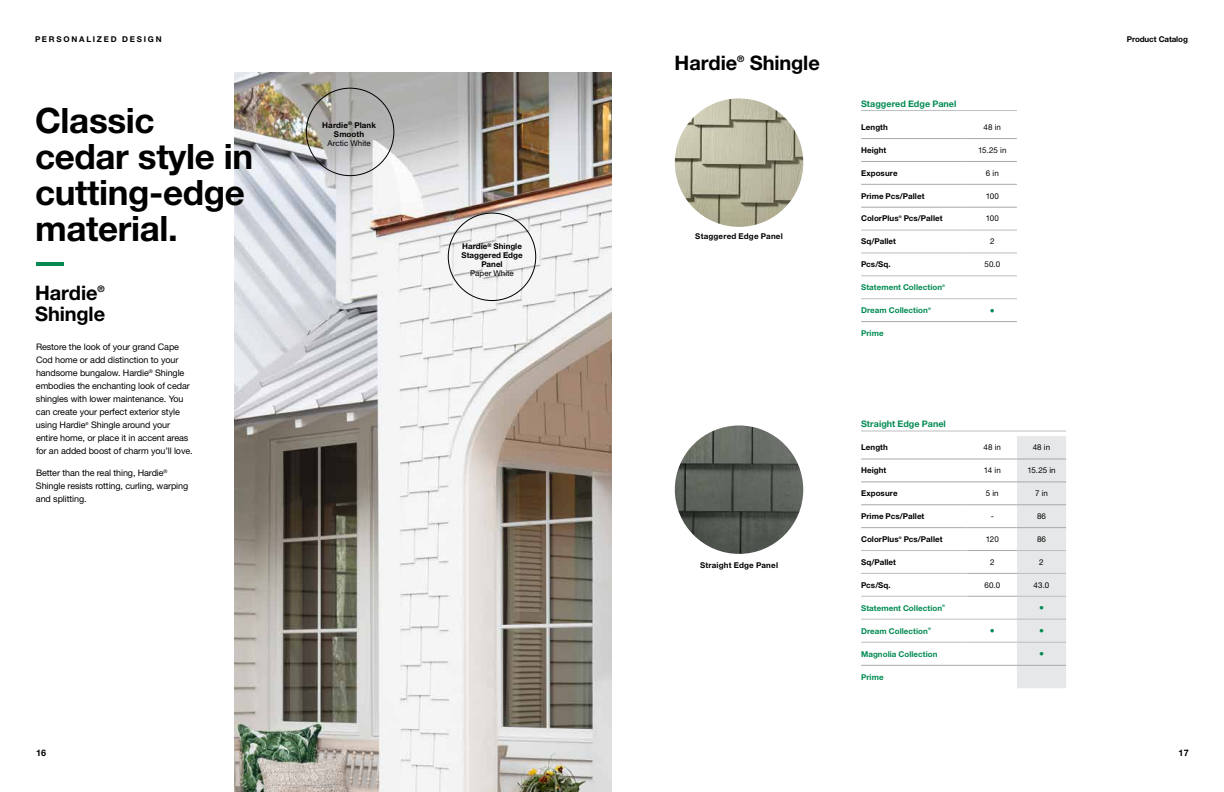
<style>
.page{position:relative;width:1224px;height:792px;background:#fff}
.page>*{position:absolute;margin:0;border:0;box-sizing:border-box;transform-origin:0 0}
.t1{font:700 35px/36px "Helvetica Neue LT Pro";letter-spacing:-.01em;color:#000}
.t2{font:700 20px "Helvetica Neue LT Pro";letter-spacing:-.005em;color:#000}
.t3{font:9px/13px "Helvetica Neue LT Pro";letter-spacing:-.01em;color:#000}
.t4{font:700 9px "Helvetica Neue LT Pro";letter-spacing:.005em;color:#008a52}
.t5{font:700 9px "Helvetica Neue LT Pro";color:#000}
.t6{font:700 8px/9px "Helvetica Neue LT Pro";letter-spacing:.01em;color:#000;text-align:center}
.t7{font:700 8px "Helvetica Neue LT Pro";letter-spacing:.005em;color:#008a52}
.t8{font:8px "Helvetica Neue LT Pro";letter-spacing:.005em;color:#000}
.t9{font:700 8px "Helvetica Neue LT Pro";letter-spacing:.22em;color:#000}
.t10{font:700 8px "Helvetica Neue LT Pro";letter-spacing:-.01em;color:#000}
.t11{font:700 3.6px "Helvetica Neue LT Pro";color:#008a52}
.t12{font:700 3.6px "Helvetica Neue LT Pro";color:#000}
</style>
<div class="page">
<img style="left:234px;top:72px;width:378px;height:720px">
<hr style="left:36px;top:262px;width:28px;height:4px;background:#008a52">
<hr style="left:861px;top:110px;width:107px;height:1px;background:#bcbec0">
<hr style="left:968px;top:110px;width:49px;height:1px;background:#bcbec0">
<hr style="left:861px;top:276px;width:107px;height:1px;background:#bcbec0">
<hr style="left:968px;top:276px;width:49px;height:1px;background:#bcbec0">
<hr style="left:861px;top:299px;width:107px;height:1px;background:#bcbec0">
<hr style="left:968px;top:299px;width:49px;height:1px;background:#bcbec0">
<hr style="left:861px;top:138px;width:107px;height:1px;background:#a7a9ac">
<hr style="left:968px;top:138px;width:49px;height:1px;background:#a7a9ac">
<hr style="left:861px;top:161px;width:107px;height:1px;background:#a7a9ac">
<hr style="left:968px;top:161px;width:49px;height:1px;background:#a7a9ac">
<hr style="left:861px;top:184px;width:107px;height:1px;background:#a7a9ac">
<hr style="left:968px;top:184px;width:49px;height:1px;background:#a7a9ac">
<hr style="left:861px;top:207px;width:107px;height:1px;background:#a7a9ac">
<hr style="left:968px;top:207px;width:49px;height:1px;background:#a7a9ac">
<hr style="left:861px;top:321px;width:107px;height:1px;background:#a7a9ac">
<hr style="left:968px;top:321px;width:49px;height:1px;background:#a7a9ac">
<hr style="left:861px;top:230px;width:107px;height:1px;background:#bcbec0">
<hr style="left:968px;top:230px;width:49px;height:1px;background:#bcbec0">
<hr style="left:861px;top:253px;width:107px;height:1px;background:#bcbec0">
<hr style="left:968px;top:253px;width:49px;height:1px;background:#bcbec0">
<img style="left:675px;top:98px;width:128px;height:129px;border-radius:64px">
<img style="left:675px;top:425px;width:128px;height:129px;border-radius:64px">
<hr style="left:861px;top:431px;width:107px;height:1px;background:#bcbec0">
<hr style="left:968px;top:431px;width:49px;height:1px;background:#bcbec0">
<hr style="left:1017px;top:431px;width:49px;height:1px;background:#bcbec0">
<hr style="left:861px;top:596px;width:107px;height:1px;background:#bcbec0">
<hr style="left:861px;top:619px;width:107px;height:1px;background:#bcbec0">
<hr style="left:861px;top:642px;width:107px;height:1px;background:#bcbec0">
<hr style="left:861px;top:459px;width:107px;height:1px;background:#a7a9ac">
<hr style="left:861px;top:482px;width:107px;height:1px;background:#a7a9ac">
<hr style="left:861px;top:505px;width:107px;height:1px;background:#a7a9ac">
<hr style="left:861px;top:527px;width:107px;height:1px;background:#a7a9ac">
<hr style="left:861px;top:665px;width:107px;height:1px;background:#a7a9ac">
<hr style="left:861px;top:550px;width:107px;height:1px;background:#bcbec0">
<hr style="left:861px;top:573px;width:107px;height:1px;background:#bcbec0">
<svg style="left:968px;top:436px;width:98px;height:252px"></svg>
<p class="t9" style="left:35px;top:34px;width:128px">PERSONALIZED DESIGN</p>
<h1 class="t1" style="left:35px;top:102px;width:220px">Classic cedar style in cutting-edge material.</h1>
<h2 class="t2" style="left:35px;top:281px;width:64px">Hardie</h2>
<p class="t5" style="left:98px;top:283px;width:9px">®</p>
<h2 class="t2" style="left:35px;top:302px;width:72px">Shingle</h2>
<p class="t3" style="left:36px;top:341px;width:158px">Restore the look of your grand Cape Cod home or add distinction to your handsome bungalow. Hardie<sup>®</sup> Shingle embodies the enchanting look of cedar shingles with lower maintenance. You can create your perfect exterior style using Hardie<sup>®</sup> Shingle around your entire home, or place it in accent areas for an added boost of charm you’ll love.</p>
<p class="t3" style="left:36px;top:467px;width:154px">Better than the real thing, Hardie<sup>®<br></sup>Shingle resists rotting, curling, warping and splitting.</p>
<p class="t6" style="left:322px;top:120px;width:55px">Hardie<sup>®</sup> Plank<br>Smooth</p>
<p class="t8" style="left:327px;top:138px;width:45px">Arctic White</p>
<p class="t6" style="left:461px;top:241px;width:63px">Hardie<sup>®</sup> Shingle<br>Staggered Edge<br>Panel</p>
<p class="t8" style="left:470px;top:268px;width:45px">Paper White</p>
<h2 class="t2" style="left:675px;top:50px;width:64px">Hardie</h2>
<p class="t5" style="left:737px;top:53px;width:9px">®</p>
<h2 class="t2" style="left:750px;top:50px;width:72px">Shingle</h2>
<p class="t6" style="left:695px;top:231px;width:89px">Staggered Edge Panel</p>
<p class="t6" style="left:700px;top:560px;width:80px">Straight Edge Panel</p>
<p class="t4" style="left:861px;top:98px;width:97px">Staggered Edge Panel</p>
<p class="t6" style="left:861px;top:122px;width:28px">Length</p>
<p class="t8" style="left:984px;top:122px;width:19px">48 in</p>
<p class="t6" style="left:861px;top:145px;width:27px">Height</p>
<p class="t8" style="left:978px;top:145px;width:30px">15.25 in</p>
<p class="t6" style="left:861px;top:168px;width:38px">Exposure</p>
<p class="t8" style="left:986px;top:168px;width:14px">6 in</p>
<p class="t6" style="left:861px;top:191px;width:65px">Prime Pcs/Pallet</p>
<p class="t8" style="left:986px;top:191px;width:15px">100</p>
<p class="t6" style="left:861px;top:214px;width:39px">ColorPlus</p>
<p class="t12" style="left:899px;top:215px;width:4px">®</p>
<p class="t6" style="left:904px;top:214px;width:40px">Pcs/Pallet</p>
<p class="t8" style="left:986px;top:214px;width:15px">100</p>
<p class="t6" style="left:861px;top:237px;width:36px">Sq/Pallet</p>
<p class="t8" style="left:990px;top:237px;width:6px">2</p>
<p class="t6" style="left:861px;top:260px;width:31px">Pcs/Sq.</p>
<p class="t8" style="left:984px;top:259px;width:17px">50.0</p>
<p class="t7" style="left:861px;top:282px;width:83px">Statement Collection</p>
<p class="t11" style="left:942px;top:283px;width:4px">®</p>
<p class="t7" style="left:861px;top:305px;width:68px">Dream Collection</p>
<p class="t11" style="left:928px;top:306px;width:4px">®</p>
<p class="t7" style="left:861px;top:328px;width:24px">Prime</p>
<p class="t4" style="left:861px;top:419px;width:86px">Straight Edge Panel</p>
<p class="t6" style="left:861px;top:443px;width:28px">Length</p>
<p class="t8" style="left:984px;top:443px;width:19px">48 in</p>
<p class="t8" style="left:1033px;top:443px;width:19px">48 in</p>
<p class="t6" style="left:861px;top:466px;width:27px">Height</p>
<p class="t8" style="left:984px;top:466px;width:18px">14 in</p>
<p class="t8" style="left:1027px;top:466px;width:30px">15.25 in</p>
<p class="t6" style="left:861px;top:489px;width:38px">Exposure</p>
<p class="t8" style="left:986px;top:488px;width:14px">5 in</p>
<p class="t8" style="left:1035px;top:488px;width:14px">7 in</p>
<p class="t6" style="left:861px;top:512px;width:65px">Prime Pcs/Pallet</p>
<p class="t8" style="left:991px;top:511px;width:5px">-</p>
<p class="t8" style="left:1037px;top:511px;width:11px">86</p>
<p class="t6" style="left:861px;top:534px;width:39px">ColorPlus</p>
<p class="t12" style="left:899px;top:535px;width:4px">®</p>
<p class="t6" style="left:904px;top:534px;width:40px">Pcs/Pallet</p>
<p class="t8" style="left:986px;top:534px;width:14px">120</p>
<p class="t8" style="left:1037px;top:534px;width:11px">86</p>
<p class="t6" style="left:861px;top:557px;width:36px">Sq/Pallet</p>
<p class="t8" style="left:990px;top:557px;width:6px">2</p>
<p class="t8" style="left:1039px;top:557px;width:6px">2</p>
<p class="t6" style="left:861px;top:580px;width:31px">Pcs/Sq.</p>
<p class="t8" style="left:984px;top:580px;width:17px">60.0</p>
<p class="t8" style="left:1034px;top:580px;width:17px">43.0</p>
<p class="t7" style="left:861px;top:603px;width:83px">Statement Collection</p>
<p class="t11" style="left:942px;top:604px;width:4px">®</p>
<p class="t7" style="left:861px;top:626px;width:68px">Dream Collection</p>
<p class="t11" style="left:928px;top:627px;width:4px">®</p>
<p class="t7" style="left:861px;top:649px;width:78px">Magnolia Collection</p>
<p class="t7" style="left:861px;top:672px;width:24px">Prime</p>
<p class="t10" style="left:1127px;top:34px;width:63px">Product Catalog</p>
<p class="t5" style="left:36px;top:747px;width:12px">16</p>
<p class="t5" style="left:1179px;top:747px;width:12px">17</p>
</div>
